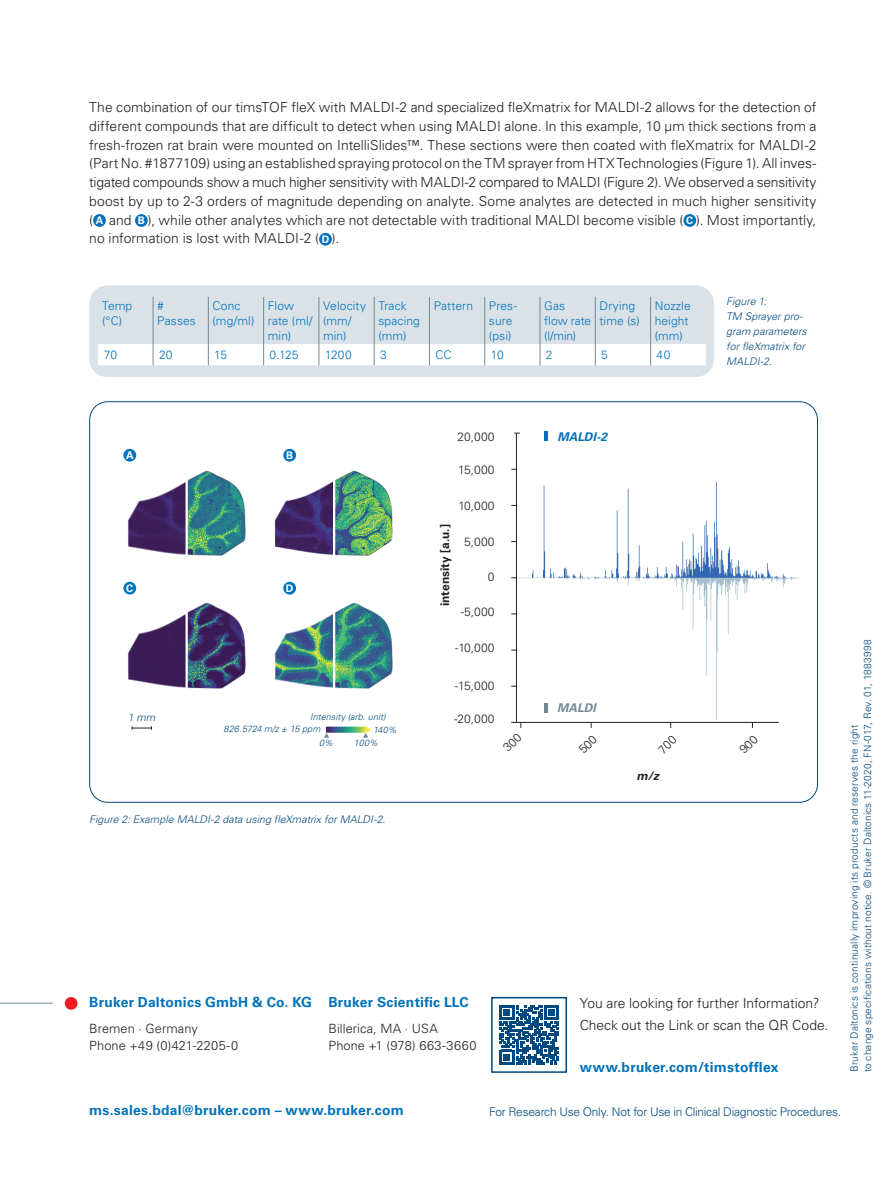
<style>
.page{position:relative;width:893px;height:1187px;background:#fff}
.page>*{position:absolute;margin:0;border:0;box-sizing:border-box;transform-origin:0 0}
.t1{font:300 13.8px/18.8px "Univers LT Std";color:#231f20}
.t2{font:700 13.8px "Univers LT Std";letter-spacing:.015em;color:#0072bc}
.t3{font:300 12.75px/17px "Univers LT Std";letter-spacing:.01em;color:#231f20}
.t4{font:300 12px/15px "Univers LT Std";letter-spacing:.01em;color:#0072bc}
.t5{font:300 12px "Univers LT Std";letter-spacing:-.02em;color:#004a7f}
.t6{font:300 12px "Univers LT Std";letter-spacing:.02em;color:#231f20}
.t7{font:700 12px "Univers LT Std";color:#231f20}
.t8{font:italic 700 12px "Univers LT Std";color:#0072bc}
.t9{font:italic 700 12px "Univers LT Std";color:#738a95}
.t10{font:italic 700 12px "Univers LT Std";color:#231f20}
.t11{font:italic 300 10.5px/15px "Univers LT Std";letter-spacing:.005em;color:#004a7f}
.t12{font:700 10.5px "Univers LT Std";color:#fff}
.t13{font:300 10.2px/13.5px "Univers LT Std";letter-spacing:.01em;color:#004a7f}
.t14{font:italic 300 9px/12.3px "Univers LT Std";letter-spacing:.015em;color:#004a7f}
.s1{font-weight:700;font-size:10.5px;color:#fff}
</style>
<div class="page">
<div style="left:89px;top:285px;width:625px;height:92px;background:#dae2e7;border-radius:18px"></div>
<svg style="left:65px;top:996px;width:13px;height:13px"></svg>
<hr style="left:0;top:1002px;width:53px;height:1px;background:#738a95">
<svg style="left:500px;top:1005px;width:58px;height:58px"></svg>
<div style="left:491px;top:996px;width:76px;height:76px;border:2px solid #004a7f"></div>
<div style="left:93px;top:214px;width:13px;height:13px;background:#0072bc;border-radius:50%"></div>
<div style="left:135px;top:214px;width:13px;height:13px;background:#0072bc;border-radius:50%"></div>
<div style="left:683px;top:214px;width:13px;height:13px;background:#0072bc;border-radius:50%"></div>
<div style="left:319px;top:233px;width:13px;height:12px;background:#0072bc;border-radius:50%"></div>
<svg style="left:98px;top:297px;width:608px;height:68px"></svg>
<div style="left:123px;top:449px;width:13px;height:12px;background:#0072bc;border-radius:50%"></div>
<div style="left:123px;top:581px;width:13px;height:13px;background:#0072bc;border-radius:50%"></div>
<img style="left:511px;top:433px;width:288px;height:292px">
<hr style="left:517px;top:722px;width:262px;height:1px;background:#231f20">
<hr style="left:516px;top:433px;width:1px;height:289px;background:#231f20">
<hr style="left:544px;top:431px;width:4px;height:10px;background:#0072bc">
<svg style="left:544px;top:703px;width:4px;height:9px"></svg>
<img style="left:127px;top:481px;width:59px;height:74px">
<img style="left:127px;top:614px;width:59px;height:74px">
<img style="left:274px;top:481px;width:59px;height:74px">
<img style="left:274px;top:613px;width:59px;height:75px">
<img style="left:188px;top:470px;width:58px;height:86px">
<img style="left:188px;top:602px;width:58px;height:87px">
<img style="left:335px;top:470px;width:58px;height:86px">
<img style="left:335px;top:602px;width:58px;height:87px">
<div style="left:283px;top:449px;width:13px;height:12px;background:#0072bc;border-radius:50%"></div>
<div style="left:283px;top:581px;width:13px;height:13px;background:#0072bc;border-radius:50%"></div>
<svg style="left:132px;top:726px;width:20px;height:3px"></svg>
<img style="left:326px;top:726px;width:45px;height:6px">
<svg style="left:363px;top:732px;width:5px;height:5px"></svg>
<svg style="left:324px;top:732px;width:5px;height:5px"></svg>
<svg style="left:511px;top:722px;width:11px;height:6px"></svg>
<p class="t1" style="left:89px;top:98px;width:729px;text-align:justify">The combination of our timsTOF fleX with MALDI-2 and specialized fleXmatrix for MALDI-2 allows for the detection of different compounds that are difficult to detect when using MALDI alone. In this example, 10 µm thick sections from a fresh-frozen rat brain were mounted on IntelliSlides™. These sections were then coated with fleXmatrix for MALDI-2 (Part No. #1877109) using an established spraying protocol on the TM sprayer from HTX Technologies (Figure 1). All inves&shy;tigated compounds show a much higher sensitivity with MALDI-2 compared to MALDI (Figure 2). We observed a sensitivity boost by up to 2-3 orders of magnitude depending on analyte. Some analytes are detected in much higher sensitivity ( <span class="s1">A</span> and <span class="s1">B</span> ), while other analytes which are not detectable with traditional MALDI become visible ( <span class="s1">C</span> ). Most importantly, no information is lost with MALDI-2 ( <span class="s1">D</span> ).</p>
<p class="t4" style="left:102px;top:298px;width:32px">Temp (°C)</p>
<p class="t4" style="left:157px;top:298px;width:40px">#<br>Passes</p>
<p class="t4" style="left:213px;top:298px;width:43px">Conc (mg/ml)</p>
<p class="t4" style="left:268px;top:298px;width:46px">Flow rate (ml/ min)</p>
<p class="t4" style="left:323px;top:298px;width:44px">Velocity (mm/ min)</p>
<p class="t4" style="left:378px;top:298px;width:43px">Track spacing (mm)</p>
<p class="t4" style="left:434px;top:298px;width:41px">Pattern</p>
<p class="t4" style="left:489px;top:298px;width:30px">Pres&shy;sure (psi)</p>
<p class="t4" style="left:544px;top:298px;width:48px">Gas flow rate (l/min)</p>
<p class="t4" style="left:599px;top:298px;width:42px">Drying time (s)</p>
<p class="t4" style="left:655px;top:298px;width:37px">Nozzle height (mm)</p>
<p class="t4" style="left:104px;top:347px;width:15px">70</p>
<p class="t4" style="left:159px;top:347px;width:15px">20</p>
<p class="t4" style="left:214px;top:347px;width:14px">15</p>
<p class="t4" style="left:270px;top:347px;width:31px">0.125</p>
<p class="t4" style="left:325px;top:347px;width:28px">1200</p>
<p class="t4" style="left:380px;top:347px;width:8px">3</p>
<p class="t4" style="left:435px;top:347px;width:18px">CC</p>
<p class="t4" style="left:491px;top:347px;width:15px">10</p>
<p class="t4" style="left:546px;top:347px;width:8px">2</p>
<p class="t4" style="left:601px;top:347px;width:8px">5</p>
<p class="t4" style="left:656px;top:347px;width:15px">40</p>
<p class="t11" style="left:726px;top:294px;width:82px">Figure 1:<br>TM Sprayer pro&shy;gram parameters for fleXmatrix for<br>MALDI-2.</p>
<p class="t12" style="left:126px;top:448px;width:9px">A</p>
<p class="t12" style="left:286px;top:448px;width:9px">B</p>
<p class="t12" style="left:126px;top:581px;width:9px">C</p>
<p class="t12" style="left:286px;top:581px;width:9px">D</p>
<p class="t11" style="left:128px;top:710px;width:29px">1 mm</p>
<p class="t14" style="left:373px;top:711px;width:25px;text-indent:-63px">Intensity (arb. unit)<br>140%</p>
<p class="t14" style="left:319px;top:736px;width:15px">0%</p>
<p class="t14" style="left:354px;top:736px;width:26px">100%</p>
<p class="t14" style="left:224px;top:723px;width:98px">826.5724 m/z ± 15 ppm</p>
<p class="t11" style="left:89px;top:811px;width:298px">Figure 2: Example MALDI-2 data using fleXmatrix for MALDI-2.</p>
<p class="t6" style="left:457px;top:429px;width:39px">20,000</p>
<p class="t7" style="left:438px;top:606px;width:83px;rotate:-90deg">intensity [a.u.]</p>
<p class="t6" style="left:458px;top:462px;width:38px">15,000</p>
<p class="t6" style="left:458px;top:499px;width:38px">10,000</p>
<p class="t6" style="left:464px;top:534px;width:32px">5,000</p>
<p class="t6" style="left:488px;top:570px;width:8px">0</p>
<p class="t6" style="left:461px;top:604px;width:35px">-5,000</p>
<p class="t6" style="left:455px;top:640px;width:41px">-10,000</p>
<p class="t6" style="left:455px;top:678px;width:41px">-15,000</p>
<p class="t6" style="left:454px;top:711px;width:42px">-20,000</p>
<p class="t2" style="left:89px;top:994px;width:224px">Bruker Daltonics GmbH &amp; Co. KG</p>
<p class="t3" style="left:89px;top:1020px;width:150px">Bremen · Germany<br>Phone +49 (0)421-2205-0</p>
<p class="t2" style="left:328px;top:994px;width:142px">Bruker Scientific LLC</p>
<p class="t3" style="left:328px;top:1020px;width:149px">Billerica, MA · USA<br>Phone +1 (978) 663-3660</p>
<p class="t8" style="left:557px;top:429px;width:51px">MALDI-2</p>
<p class="t9" style="left:557px;top:701px;width:40px">MALDI</p>
<p class="t10" style="left:636px;top:768px;width:24px">m/z</p>
<p class="t1" style="left:580px;top:992px;width:250px;line-height:21.3px">You are looking for further Information?<br>Check out the Link or scan the QR Code.</p>
<p class="t2" style="left:580px;top:1059px;width:200px">www.bruker.com/timstofflex</p>
<p class="t13" style="left:847px;top:1071px;width:434px;rotate:-90deg">Bruker Daltonics is continually improving its products and reserves the right<br>to change specifications without notice. © Bruker Daltonics 11-2020, FN-017, Rev. 01, 1883998</p>
<p class="t2" style="left:89px;top:1101px;width:316px">ms.sales.bdal@bruker.com – www.bruker.com</p>
<p class="t5" style="left:489px;top:1103px;width:354px">For Research Use Only. Not for Use in Clinical Diagnostic Procedures.</p>
</div>
